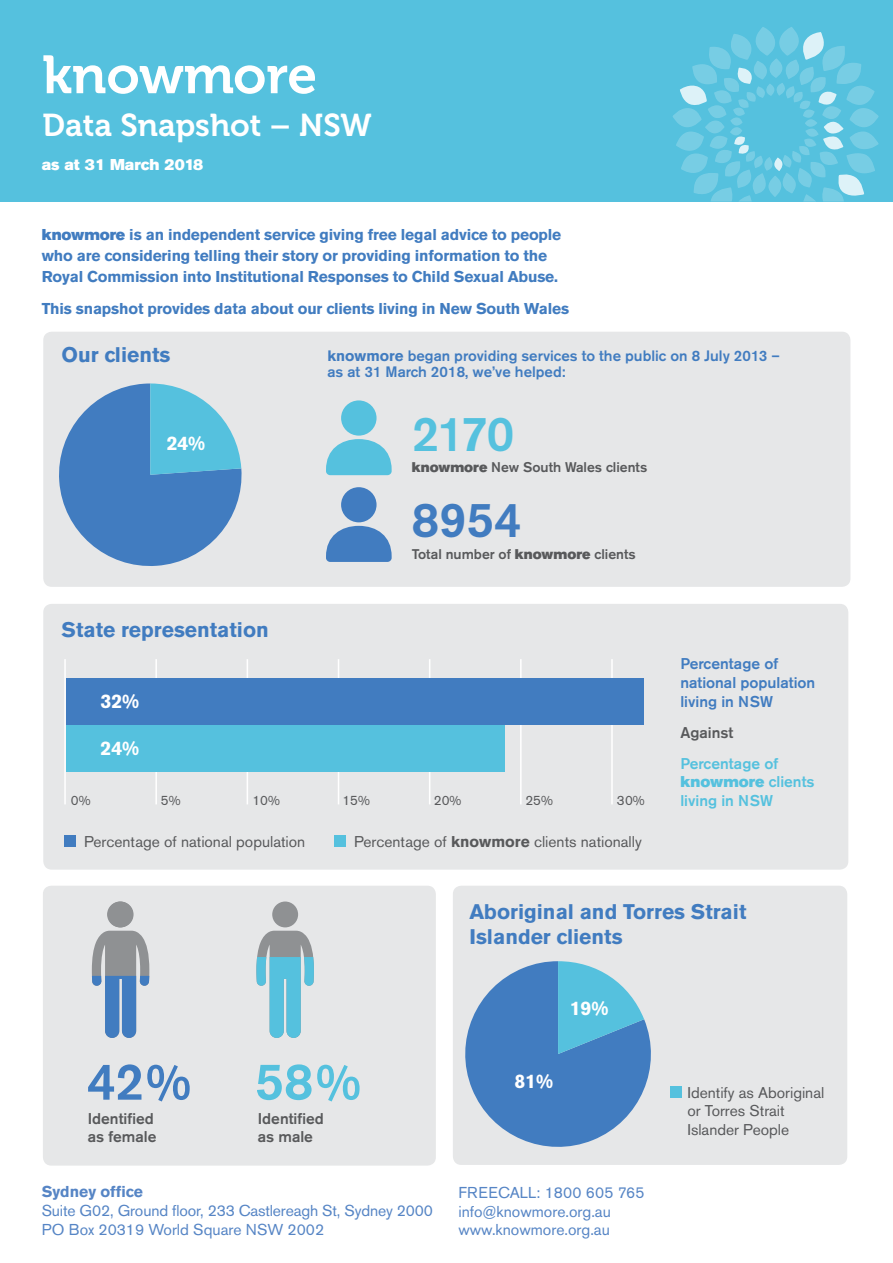
<style>
.page{position:relative;width:893px;height:1263px;background:#fff}
.page>*{position:absolute;margin:0;border:0;box-sizing:border-box;transform-origin:0 0}
.t1{font:53.4px "Museo 700";color:#fff}
.t2{font:500 51.45px "Akzidenz Grotesk BE";color:#417cc0}
.t3{font:500 51.45px "Akzidenz Grotesk BE";color:#55c1de}
.t4{font:500 48.6px "Akzidenz Grotesk BE";color:#55c1de}
.t5{font:500 48.6px "Akzidenz Grotesk BE";color:#417cc0}
.t6{font:31.5px "Museo 700";color:#fff}
.t7{font:700 21px/25.5px "Akzidenz Grotesk BE";color:#417cc0}
.t8{font:700 19.5px "Akzidenz Grotesk BE";letter-spacing:-.01em;color:#fff}
.t9{font:700 15.6px/21px "Akzidenz Grotesk BE";letter-spacing:-.01em;color:#417cc0}
.t10{font:15.6px/18.8px "Akzidenz Grotesk BE";color:#5685c5}
.t11{font:15.6px "Akzidenz Grotesk BE Super";color:#fff}
.t12{font:700 15.6px "Akzidenz Grotesk BE";color:#5685c5}
.t13{font:15.45px/18.6px "Akzidenz Grotesk BE";color:#58595b}
.t14{font:500 15.45px/18.6px "Akzidenz Grotesk BE";color:#417cc0}
.t15{font:500 15.45px/18.6px "Akzidenz Grotesk BE";color:#58595b}
.t16{font:500 15.45px "Akzidenz Grotesk BE";color:#55c1de}
.t17{font:15.45px "Akzidenz Grotesk BE Super";color:#55c1de}
.t18{font:500 15px/16.5px "Akzidenz Grotesk BE";color:#417cc0}
.t19{font:500 13.95px "Akzidenz Grotesk BE";color:#58595b}
.t20{font:13.5px "Akzidenz Grotesk BE";color:#58595b}
.s1{font-family:"Akzidenz Grotesk BE Super";font-weight:400}
.s2{font-weight:700}
.s3{font-family:"Akzidenz Grotesk BE";font-weight:500}
</style>
<div class="page">
<div style="left:43px;top:332px;width:807px;height:255px;background:#e6e7e8;border-radius:9px"></div>
<svg style="left:59px;top:383px;width:183px;height:183px"></svg>
<div style="left:43px;top:886px;width:393px;height:279px;background:#e6e7e8;border-radius:9px"></div>
<div style="left:272px;top:901px;width:26px;height:26px;background:#8f9193;border-radius:13px"></div>
<svg style="left:256px;top:931px;width:58px;height:107px"></svg>
<svg style="left:108px;top:901px;width:26px;height:26px"></svg>
<svg style="left:92px;top:931px;width:57px;height:107px"></svg>
<div style="left:453px;top:886px;width:394px;height:279px;background:#e6e7e8;border-radius:9px"></div>
<svg style="left:465px;top:961px;width:186px;height:186px"></svg>
<div style="left:0;top:0;width:893px;height:202px;background:#55c1de"></div>
<div style="left:43px;top:604px;width:805px;height:266px;background:#e6e7e8;border-radius:9px"></div>
<svg style="left:673px;top:27px;width:206px;height:175px"></svg>
<div style="left:341px;top:400px;width:36px;height:36px;background:#55c1de;border-radius:50%"></div>
<svg style="left:326px;top:439px;width:66px;height:36px"></svg>
<div style="left:341px;top:487px;width:36px;height:35px;background:#417cc0;border-radius:50%"></div>
<svg style="left:326px;top:526px;width:66px;height:36px;background:#5c8ec6"></svg>
<div style="left:107px;top:901px;width:26px;height:26px;background:#8f9193;border-radius:13px"></div>
<div style="left:64px;top:835px;width:12px;height:12px;background:#417cc0"></div>
<div style="left:334px;top:835px;width:12px;height:12px;background:#55c1de"></div>
<div style="left:670px;top:1086px;width:12px;height:11px;background:#55c1de"></div>
<hr style="left:64px;top:659px;width:2px;height:145px;background:#fff">
<hr style="left:155px;top:659px;width:2px;height:145px;background:#fff">
<hr style="left:247px;top:659px;width:1px;height:145px;background:#fff">
<hr style="left:338px;top:659px;width:1px;height:145px;background:#fff">
<hr style="left:429px;top:659px;width:1px;height:145px;background:#fff">
<hr style="left:520px;top:659px;width:2px;height:145px;background:#fff">
<hr style="left:611px;top:659px;width:2px;height:145px;background:#fff">
<div style="left:66px;top:678px;width:577px;height:47px;background:#417cc0"></div>
<div style="left:66px;top:725px;width:438px;height:47px;background:#55c1de"></div>
<h1 class="t1" style="left:43px;top:45px;width:276px">knowmore</h1>
<h3 class="t6" style="left:43px;top:108px;width:331px">Data Snapshot – NSW</h3>
<p class="t11" style="left:42px;top:155px;width:163px">as at 31 March 2018</p>
<p class="t9" style="left:42px;top:224px;width:521px"><span class="s1">knowmore</span> is an independent service giving free legal advice to people who are considering telling their story or providing information to the<br>Royal Commission into Institutional Responses to Child Sexual Abuse.</p>
<p class="t9" style="left:42px;top:298px;width:529px">This snapshot provides data about our clients living in New South Wales</p>
<h3 class="t7" style="left:62px;top:342px;width:110px">Our clients</h3>
<p class="t8" style="left:167px;top:432px;width:40px">24%</p>
<h3 class="t7" style="left:62px;top:617px;width:209px">State representation</h3>
<p class="t18" style="left:327px;top:347px;width:454px"><span class="s2">knowmore</span> began providing services to the public on 8 July 2013 – as at 31 March 2018, we’ve helped:</p>
<h3 class="t4" style="left:412px;top:404px;width:104px">2170</h3>
<p class="t19" style="left:412px;top:459px;width:237px"><span class="s1">knowmore</span> New South Wales clients</p>
<h3 class="t5" style="left:412px;top:490px;width:112px">8954</h3>
<p class="t19" style="left:412px;top:545px;width:225px">Total number of <span class="s1">knowmore</span> clients</p>
<p class="t8" style="left:101px;top:690px;width:40px">32%</p>
<p class="t8" style="left:101px;top:736px;width:40px">24%</p>
<p class="t20" style="left:71px;top:792px;width:21px">0%</p>
<p class="t20" style="left:161px;top:792px;width:21px">5%</p>
<p class="t20" style="left:252px;top:792px;width:29px">10%</p>
<p class="t20" style="left:342px;top:792px;width:29px">15%</p>
<p class="t20" style="left:434px;top:792px;width:29px">20%</p>
<p class="t20" style="left:525px;top:792px;width:29px">25%</p>
<p class="t20" style="left:617px;top:792px;width:30px">30%</p>
<p class="t13" style="left:84px;top:832px;width:223px">Percentage of national population</p>
<p class="t13" style="left:354px;top:832px;width:289px">Percentage of <span class="s2">knowmore</span> clients nationally</p>
<p class="t14" style="left:680px;top:654px;width:136px">Percentage of national population living in NSW</p>
<p class="t15" style="left:680px;top:723px;width:54px">Against</p>
<p class="t16" style="left:680px;top:754px;width:99px">Percentage of</p>
<p class="t17" style="left:680px;top:773px;width:136px">knowmore <span class="s3">clients</span></p>
<p class="t16" style="left:680px;top:791px;width:94px">living in NSW</p>
<h3 class="t7" style="left:469px;top:899px;width:278px">Aboriginal and Torres Strait<br>Islander clients</h3>
<h2 class="t2" style="left:87px;top:1050px;width:105px">42%</h2>
<p class="t15" style="left:88px;top:1109px;width:70px">Identified as female</p>
<h2 class="t3" style="left:255px;top:1050px;width:107px">58%</h2>
<p class="t15" style="left:258px;top:1109px;width:68px">Identified as male</p>
<p class="t12" style="left:42px;top:1182px;width:103px">Sydney office</p>
<p class="t10" style="left:42px;top:1201px;width:393px">Suite G02, Ground floor, 233 Castlereagh St, Sydney 2000<br>PO Box 20319 World Square NSW 2002</p>
<p class="t8" style="left:570px;top:996px;width:40px">19%</p>
<p class="t8" style="left:514px;top:1070px;width:40px">81%</p>
<p class="t10" style="left:458px;top:1183px;width:188px">FREECALL: 1800 605 765 info@knowmore.org.au www.knowmore.org.au</p>
<p class="t13" style="left:687px;top:1083px;width:138px">Identify as Aboriginal or Torres Strait<br>Islander People</p>
</div>
